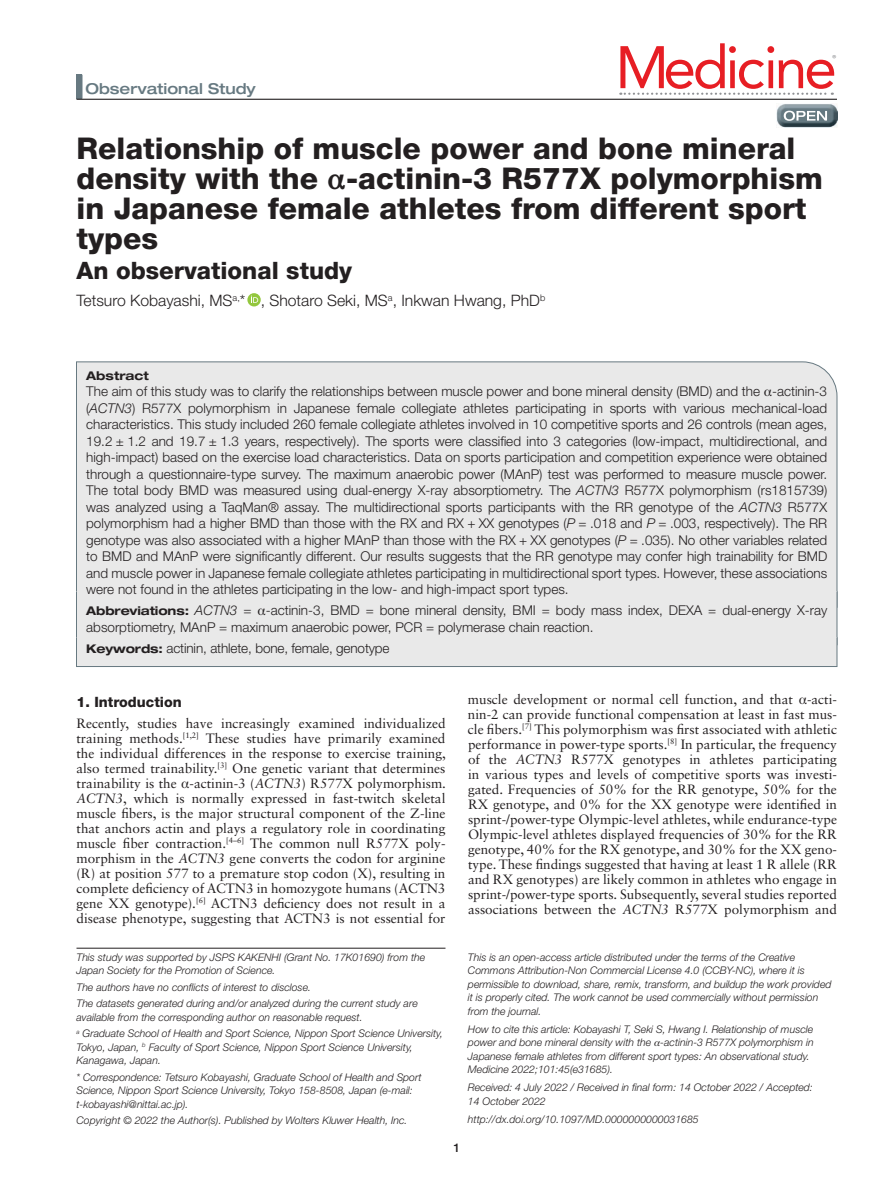
<style>
.page{position:relative;width:891px;height:1188px;background:#fff}
.page>*{position:absolute;margin:0;border:0;box-sizing:border-box;transform-origin:0 0}
.t1{font:59.4px "Avenir";letter-spacing:-.06em;color:#e71e24}
.t2{font:800 30px/30px "Helvetica Neue LT Std";color:#231f20}
.t3{font:800 24px "Helvetica Neue LT Std";color:#231f20}
.t4{font:300 15.75px "Helvetica Neue LT Std";color:#231f20}
.t5{font:500 expanded 15px "Helvetica Neue LT Std";color:#667981}
.t6{font:800 14.25px "Helvetica Neue LT Std";color:#231f20}
.t7{font:300 13.5px/16.5px "Helvetica Neue LT Std";color:#231f20;text-align:justify}
.t8{font:13.5px/15px "Sabon LT Std";color:#231f20;text-align:justify}
.t9{font:700 expanded 12px "Helvetica Neue LT Std";color:#231f20}
.t10{font:500 12px "Helvetica Neue LT Std";color:#231f20}
.t11{font:italic 300 10.5px/13.5px "Helvetica Neue LT Std";color:#231f20}
.t12{font:500 10.35px "Akzidenz Grotesk BE";color:#909295}
.s1{font-family:"Gandhari Unicode";font-weight:700}
.s2{font-family:"Gandhari Unicode";font-weight:400}
.s3{font-style:italic}
.s4{font-weight:700;font-stretch:expanded;font-size:12px}
.s5{font-family:"Gandhari Unicode"}
</style>
<div class="page">
<div style="left:76px;top:74px;width:6px;height:25px;background:#677981"></div>
<hr style="left:76px;top:99px;width:761px;height:1px;background:#231f20">
<img style="left:776px;top:104px;width:61px;height:24px">
<svg style="left:784px;top:111px;width:43px;height:10px"></svg>
<svg style="left:620px;top:93px;width:213px;height:2px"></svg>
<div style="left:76px;top:361px;width:762px;height:247px;background:#e9e9e9"></div>
<div style="left:76px;top:591px;width:761px;height:55px;background:#e9e9e9"></div>
<div style="left:76px;top:637px;width:761px;height:30px;background:#e9e9e9"></div>
<div style="left:76px;top:637px;width:761px;height:30px;border:1px solid #677981"></div>
<svg style="left:247px;top:293px;width:14px;height:13px"></svg>
<svg style="left:251px;top:296px;width:7px;height:7px"></svg>
<hr style="left:76px;top:948px;width:370px;height:1px;background:#231f20">
<p class="t5" style="left:86px;top:80px;width:172px">Observational Study</p>
<h1 class="t1" style="left:615px;top:33px;width:223px">Medicine</h1>
<p class="t12" style="left:832px;top:52px;width:6px">®</p>
<h2 class="t2" style="left:76px;top:134px;width:748px">Relationship of muscle power and bone mineral density with the <span class="s1">α</span>-actinin-3 R577X polymorphism in Japanese female athletes from different sport types</h2>
<h3 class="t3" style="left:76px;top:257px;width:277px">An observational study</h3>
<p class="t4" style="left:76px;top:291px;width:470px">Tetsuro Kobayashi, MS<sup>a,</sup>* , Shotaro Seki, MS<sup>a</sup>, Inkwan Hwang, PhD<sup>b</sup></p>
<p class="t9" style="left:86px;top:368px;width:64px">Abstract</p>
<p class="t7" style="left:86px;top:383px;width:743px">The aim of this study was to clarify the relationships between muscle power and bone mineral density (BMD) and the <span class="s2">α</span>-actinin-3 (<span class="s3">ACTN3</span>) R577X polymorphism in Japanese female collegiate athletes participating in sports with various mechanical-load characteristics. This study included 260 female collegiate athletes involved in 10 competitive sports and 26 controls (mean ages, 19.2 ± 1.2 and 19.7 ± 1.3 years, respectively). The sports were classified into 3 categories (low-impact, multidirectional, and high-impact) based on the exercise load characteristics. Data on sports participation and competition experience were obtained through a questionnaire-type survey. The maximum anaerobic power (MAnP) test was performed to measure muscle power.<br>The total body BMD was measured using dual-energy X-ray absorptiometry. The <span class="s3">ACTN3</span> R577X polymorphism (rs1815739) was analyzed using a TaqMan® assay. The multidirectional sports participants with the RR genotype of the <span class="s3">ACTN3</span> R577X polymorphism had a higher BMD than those with the RX and RX + XX genotypes (<span class="s3">P</span> = .018 and <span class="s3">P</span> = .003, respectively). The RR genotype was also associated with a higher MAnP than those with the RX + XX genotypes (<span class="s3">P</span> = .035). No other variables related to BMD and MAnP were significantly different. Our results suggests that the RR genotype may confer high trainability for BMD and muscle power in Japanese female collegiate athletes participating in multidirectional sport types. However, these associations were not found in the athletes participating in the low- and high-impact sport types.</p>
<p class="t7" style="left:86px;top:602px;width:743px"><span class="s4">Abbreviations:</span> <span class="s3">ACTN3</span> = <span class="s2">α</span>-actinin-3, BMD = bone mineral density, BMI = body mass index, DEXA = dual-energy X-ray absorptiometry, MAnP = maximum anaerobic power, PCR = polymerase chain reaction.</p>
<p class="t7" style="left:86px;top:640px;width:305px"><span class="s4">Keywords:</span> actinin, athlete, bone, female, genotype</p>
<p class="t6" style="left:76px;top:693px;width:107px">1. Introduction</p>
<p class="t8" style="left:76px;top:716px;width:371px">Recently, studies have increasingly examined individualized training methods.<sup>[1,2]</sup> These studies have primarily examined the individual differences in the response to exercise training, also termed trainability.<sup>[3]</sup> One genetic variant that determines trainability is the <span class="s5">α</span>-actinin-3 (<span class="s3">ACTN3</span>) R577X polymorphism.<br><span class="s3">ACTN3</span>, which is normally expressed in fast-twitch skeletal muscle fibers, is the major structural component of the Z-line that anchors actin and plays a regulatory role in coordinating muscle fiber contraction.<sup>[4–6]</sup> The common null R577X poly&shy;morphism in the <span class="s3">ACTN3</span> gene converts the codon for arginine (R) at position 577 to a premature stop codon (X), resulting in complete deficiency of ACTN3 in homozygote humans (ACTN3 gene XX genotype).<sup>[6]</sup> ACTN3 deficiency does not result in a disease phenotype, suggesting that ACTN3 is not essential for</p>
<p class="t8" style="left:468px;top:692px;width:371px">muscle development or normal cell function, and that <span class="s5">α</span>-acti&shy;nin-2 can provide functional compensation at least in fast mus&shy;cle fibers.<sup>[7]</sup> This polymorphism was first associated with athletic performance in power-type sports.<sup>[8]</sup> In particular, the frequency of the <span class="s3">ACTN3</span> R577X genotypes in athletes participating in various types and levels of competitive sports was investi&shy;gated. Frequencies of 50% for the RR genotype, 50% for the RX genotype, and 0% for the XX genotype were identified in sprint-/power-type Olympic-level athletes, while endurance-type Olympic-level athletes displayed frequencies of 30% for the RR genotype, 40% for the RX genotype, and 30% for the XX geno&shy;type. These findings suggested that having at least 1 R allele (RR and RX genotypes) are likely common in athletes who engage in sprint-/power-type sports. Subsequently, several studies reported associations between the <span class="s3">ACTN3</span> R577X polymorphism and</p>
<p class="t11" style="left:76px;top:950px;width:350px">This study was supported by JSPS KAKENHI (Grant No. 17K01690) from the<br>Japan Society for the Promotion of Science.</p>
<p class="t11" style="left:76px;top:978px;width:343px;line-height:16.5px">The authors have no conflicts of interest to disclose.<br>The datasets generated during and/or analyzed during the current study are</p>
<p class="t11" style="left:76px;top:1008px;width:368px;line-height:16.5px">available from the corresponding author on reasonable request.<br><sup>a</sup> Graduate School of Health and Sport Science, Nippon Sport Science University,</p>
<p class="t11" style="left:76px;top:1040px;width:338px">Tokyo, Japan, <sup>b</sup> Faculty of Sport Science, Nippon Sport Science University,<br>Kanagawa, Japan.</p>
<p class="t11" style="left:76px;top:1070px;width:347px">* Correspondence: Tetsuro Kobayashi, Graduate School of Health and Sport<br>Science, Nippon Sport Science University, Tokyo 158-8508, Japan (e-mail: t-kobayashi@nittai.ac.jp).</p>
<p class="t11" style="left:76px;top:1113px;width:333px">Copyright © 2022 the Author(s). Published by Wolters Kluwer Health, Inc.</p>
<p class="t10" style="left:453px;top:1140px;width:8px">1</p>
<p class="t11" style="left:468px;top:950px;width:365px">This is an open-access article distributed under the terms of the Creative Commons Attribution-Non Commercial License 4.0 (CCBY-NC), where it is permissible to download, share, remix, transform, and buildup the work provided it is properly cited. The work cannot be used commercially without permission from the journal.</p>
<p class="t11" style="left:468px;top:1022px;width:347px">How to cite this article: Kobayashi T, Seki S, Hwang I. Relationship of muscle power and bone mineral density with the <span class="s2">α</span>-actinin-3 R577X polymorphism in Japanese female athletes from different sport types: An observational study.<br>Medicine 2022;101:45(e31685).</p>
<p class="t11" style="left:468px;top:1080px;width:346px">Received: 4 July 2022 / Received in final form: 14 October 2022 / Accepted:<br>14 October 2022</p>
<p class="t11" style="left:468px;top:1112px;width:232px">http://dx.doi.org/10.1097/MD.0000000000031685</p>
</div>
